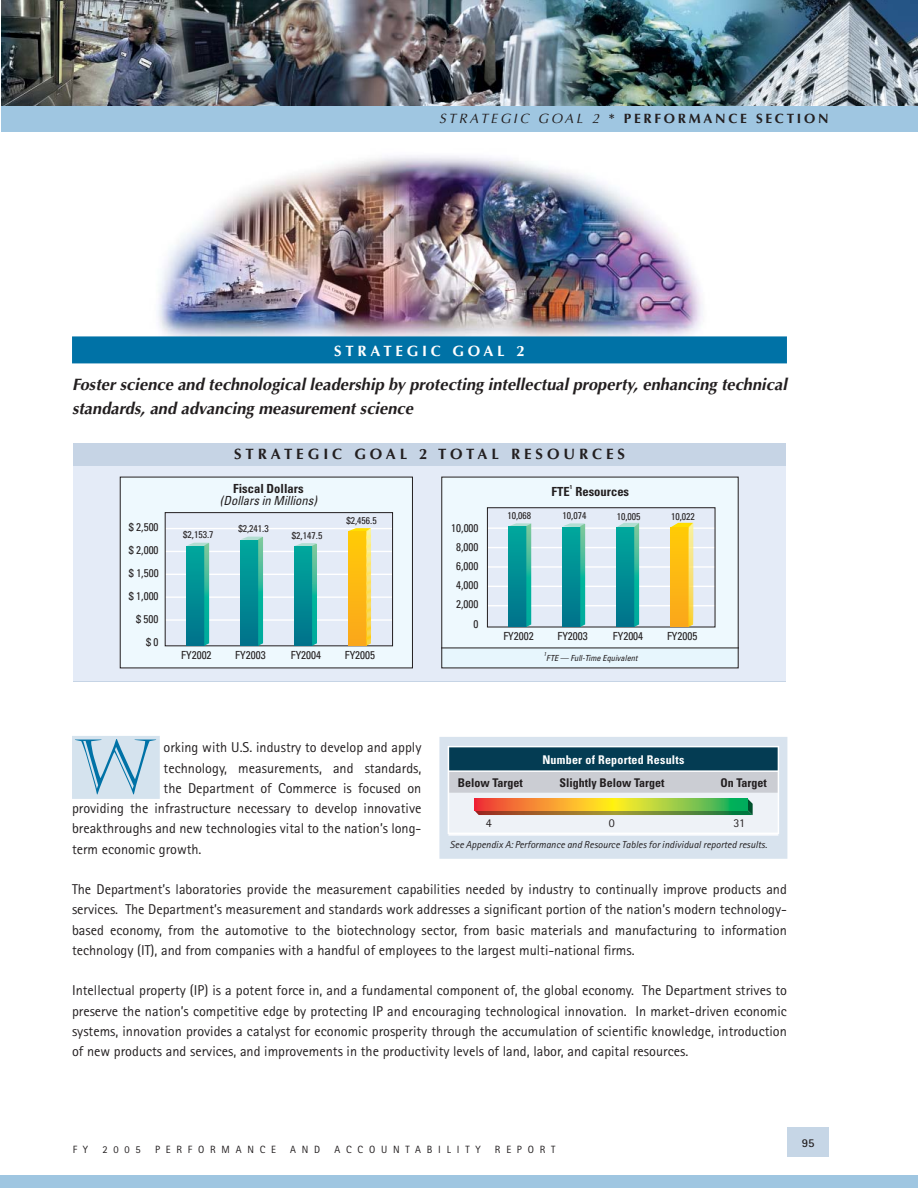
<style>
.page{position:relative;width:918px;height:1188px;background:#fff}
.page>*{position:absolute;margin:0;border:0;box-sizing:border-box;transform-origin:0 0}
.t1{font:74.55px "Castellar";color:#0072a6}
.t2{font:italic 700 16.5px/24px "Optima";color:#231f20}
.t3{font:700 15px "Optima";letter-spacing:.265em;color:#231f20}
.t4{font:700 15px "Optima";letter-spacing:.25em;color:#fff}
.t5{font:14.25px/20.2px "Rotis Sans Serif";color:#231f20;text-align:justify}
.t6{font:700 13.5px "Optima";letter-spacing:.2em;color:#231f20}
.t7{font:700 condensed 12.6px "Univers";color:#231f20}
.t8{font:italic condensed 12.6px "Univers";color:#231f20}
.t9{font:700 condensed 12px "Univers";color:#231f20}
.t10{font:700 condensed 12px "Univers";letter-spacing:.02em;color:#fff}
.t11{font:12px "Rotis Sans Serif";color:#231f20}
.t12{font:700 12px "Rotis Sans Serif";color:#231f20}
.t13{font:condensed 11.1px/23.1px "Univers";color:#231f20;text-align:center}
.t14{font:10.5px "Rotis Sans Serif";letter-spacing:.55em;color:#231f20}
.t15{font:italic 10.2px "Rotis Sans Serif";color:#231f20}
.t16{font:condensed 9.75px "Univers";color:#231f20}
.t17{font:italic condensed 8.4px "Univers";color:#231f20}
.t18{font:700 condensed 5.55px "Univers";color:#231f20}
.t19{font:italic condensed 5.55px "Univers";color:#231f20}
.s1{font-weight:400;font-style:italic}
</style>
<div class="page">
<img style="left:158px;top:156px;width:545px;height:180px">
<div style="left:72px;top:336px;width:715px;height:27px;background:#0072a6"></div>
<div style="left:72px;top:736px;width:88px;height:63px;background:#d5e3ee"></div>
<div style="left:73px;top:443px;width:713px;height:238px;background:#c6d4e5"></div>
<div style="left:73px;top:467px;width:713px;height:214px;background:#e4ebf7"></div>
<div style="left:442px;top:477px;width:296px;height:191px;background:#eef9fe"></div>
<svg style="left:443px;top:648px;width:294px;height:1px"></svg>
<div style="left:487px;top:508px;width:228px;height:119px;background:#e4ebf7"></div>
<hr style="left:487px;top:527px;width:228px;height:2px;background:#fff">
<hr style="left:487px;top:547px;width:228px;height:1px;background:#fff">
<hr style="left:487px;top:566px;width:228px;height:2px;background:#fff">
<hr style="left:487px;top:586px;width:228px;height:1px;background:#fff">
<hr style="left:487px;top:605px;width:228px;height:1px;background:#fff">
<div style="left:487px;top:507px;width:228px;height:120px;border:1px solid #231f20"></div>
<svg style="left:509px;top:523px;width:22px;height:104px;background:#0e9897"></svg>
<svg style="left:563px;top:523px;width:22px;height:104px;background:#0f9898"></svg>
<svg style="left:671px;top:523px;width:22px;height:104px;background:#fbc124"></svg>
<div style="left:120px;top:477px;width:292px;height:191px;background:#eef9fe"></div>
<div style="left:165px;top:513px;width:228px;height:133px;background:#e4ebf7"></div>
<hr style="left:165px;top:528px;width:228px;height:1px;background:#fff">
<hr style="left:165px;top:551px;width:228px;height:1px;background:#fff">
<hr style="left:165px;top:574px;width:228px;height:1px;background:#fff">
<hr style="left:165px;top:596px;width:228px;height:2px;background:#fff">
<hr style="left:165px;top:619px;width:228px;height:2px;background:#fff">
<div style="left:165px;top:512px;width:228px;height:134px;border:1px solid #231f20"></div>
<svg style="left:187px;top:543px;width:22px;height:103px;background:#0e9797"></svg>
<svg style="left:241px;top:537px;width:22px;height:109px;background:#0d9797"></svg>
<svg style="left:349px;top:528px;width:22px;height:118px;background:#fcc123"></svg>
<svg style="left:295px;top:543px;width:22px;height:103px;background:#0e9897"></svg>
<svg style="left:617px;top:523px;width:22px;height:104px;background:#0f9898"></svg>
<div style="left:444px;top:835px;width:339px;height:19px;background:#d8e3ee"></div>
<div style="left:778px;top:746px;width:9px;height:89px;background:#d8e3ee"></div>
<div style="left:778px;top:835px;width:9px;height:15px;background:#d8e3ee"></div>
<div style="left:439px;top:835px;width:9px;height:15px;background:#d8e3ee"></div>
<div style="left:439px;top:850px;width:348px;height:9px;background:#d8e3ee"></div>
<div style="left:439px;top:737px;width:348px;height:9px;background:#d8e3ee"></div>
<div style="left:439px;top:746px;width:9px;height:89px;background:#d8e3ee"></div>
<hr style="left:448px;top:834px;width:330px;height:2px;background:#fff">
<hr style="left:448px;top:746px;width:331px;height:1px;background:#fff">
<hr style="left:448px;top:833px;width:331px;height:1px;background:#fff">
<svg style="left:449px;top:747px;width:330px;height:86px;background:#98aaaf"></svg>
<svg style="left:474px;top:799px;width:274px;height:11px;background:#c1ae39"></svg>
<div style="left:788px;top:1127px;width:41px;height:29px;background:#c6d6e6"></div>
<div style="left:1px;top:1176px;width:917px;height:12px;background:#9fc6e1"></div>
<img style="left:1px;top:0;width:917px;height:106px">
<div style="left:1px;top:106px;width:917px;height:25px;background:#9fc6e1"></div>
<p class="t6" style="left:439px;top:113px;width:391px"><span class="s1">STRATEGIC GOAL 2</span> * PERFORMANCE SECTION</p>
<p class="t4" style="left:334px;top:345px;width:192px">STRATEGIC GOAL 2</p>
<p class="t2" style="left:72px;top:374px;width:716px">Foster science and technological leadership by protecting intellectual property, enhancing technical standards, and advancing measurement science</p>
<p class="t3" style="left:234px;top:448px;width:393px">STRATEGIC GOAL 2 TOTAL RESOURCES</p>
<p class="t7" style="left:552px;top:487px;width:20px">FTE</p>
<p class="t18" style="left:570px;top:485px;width:4px">1</p>
<p class="t7" style="left:576px;top:487px;width:55px">Resources</p>
<p class="t13" style="left:451px;top:519px;width:29px;line-height:19.2px">10,000<br>8,000<br>6,000<br>4,000</p>
<p class="t13" style="left:473px;top:613px;width:6px">0</p>
<p class="t13" style="left:503px;top:626px;width:32px">FY2002</p>
<p class="t7" style="left:233px;top:484px;width:72px">Fiscal Dollars</p>
<p class="t8" style="left:220px;top:496px;width:98px">(Dollars in Millions)</p>
<p class="t16" style="left:507px;top:512px;width:25px">10,068</p>
<p class="t16" style="left:563px;top:512px;width:25px">10,074</p>
<p class="t16" style="left:617px;top:513px;width:25px">10,005</p>
<p class="t16" style="left:671px;top:513px;width:25px">10,022</p>
<p class="t16" style="left:346px;top:517px;width:32px">$2,456.5</p>
<p class="t13" style="left:129px;top:517px;width:31px;text-align:right">$ 2,500 $ 2,000 $ 1,500 $ 1,000 $ 500 $ 0</p>
<p class="t16" style="left:238px;top:525px;width:32px">$2,241.3</p>
<p class="t16" style="left:183px;top:531px;width:32px">$2,153.7</p>
<p class="t16" style="left:292px;top:532px;width:32px">$2,147.5</p>
<p class="t13" style="left:456px;top:594px;width:24px">2,000</p>
<p class="t13" style="left:557px;top:626px;width:32px">FY2003</p>
<p class="t13" style="left:613px;top:626px;width:32px">FY2004</p>
<p class="t13" style="left:667px;top:626px;width:32px">FY2005</p>
<p class="t13" style="left:181px;top:645px;width:32px">FY2002</p>
<p class="t13" style="left:235px;top:645px;width:32px">FY2003</p>
<p class="t13" style="left:291px;top:645px;width:32px">FY2004</p>
<p class="t13" style="left:345px;top:645px;width:32px">FY2005</p>
<p class="t19" style="left:544px;top:652px;width:4px">1</p>
<p class="t17" style="left:546px;top:655px;width:93px">FTE — Full-Time Equivalent</p>
<h1 class="t1" style="left:74px;top:724px;width:84px">W</h1>
<p class="t5" style="left:164px;top:739px;width:259px">orking with U.S. industry to develop and apply</p>
<p class="t10" style="left:542px;top:755px;width:143px">Number of Reported Results</p>
<p class="t5" style="left:164px;top:759px;width:259px">technology, measurements, and standards,</p>
<p class="t5" style="left:164px;top:779px;width:259px">the Department of Commerce is focused on</p>
<p class="t5" style="left:72px;top:800px;width:351px">providing the infrastructure necessary to develop innovative</p>
<p class="t5" style="left:72px;top:820px;width:351px">breakthroughs and new technologies vital to the nation’s long-</p>
<p class="t5" style="left:72px;top:840px;width:131px">term economic growth.</p>
<p class="t5" style="left:72px;top:881px;width:716px">The Department’s laboratories provide the measurement capabilities needed by industry to continually improve products and services. The Department’s measurement and standards work addresses a significant portion of the nation’s modern technology&shy;based economy, from the automotive to the biotechnology sector, from basic materials and manufacturing to information technology (IT), and from companies with a handful of employees to the largest multi-national firms.</p>
<p class="t5" style="left:72px;top:982px;width:716px">Intellectual property (IP) is a potent force in, and a fundamental component of, the global economy. The Department strives to preserve the nation’s competitive edge by protecting IP and encouraging technological innovation. In market-driven economic systems, innovation provides a catalyst for economic prosperity through the accumulation of scientific knowledge, introduction of new products and services, and improvements in the productivity levels of land, labor, and capital resources.</p>
<p class="t9" style="left:458px;top:778px;width:67px">Below Target</p>
<p class="t9" style="left:559px;top:778px;width:107px">Slightly Below Target</p>
<p class="t9" style="left:720px;top:778px;width:48px">On Target</p>
<p class="t11" style="left:486px;top:819px;width:7px">4</p>
<p class="t11" style="left:609px;top:819px;width:7px">0</p>
<p class="t11" style="left:734px;top:819px;width:13px">31</p>
<p class="t15" style="left:450px;top:841px;width:319px">See Appendix A: Performance and Resource Tables for individual reported results.</p>
<p class="t14" style="left:73px;top:1145px;width:17px">F Y</p>
<p class="t14" style="left:102px;top:1145px;width:40px">2005</p>
<p class="t14" style="left:155px;top:1145px;width:122px">PERFORMANCE</p>
<p class="t14" style="left:290px;top:1145px;width:32px">AND</p>
<p class="t14" style="left:335px;top:1145px;width:148px">ACCOUNTABILITY</p>
<p class="t14" style="left:495px;top:1145px;width:62px">REPORT</p>
<p class="t12" style="left:802px;top:1138px;width:14px">95</p>
</div>
